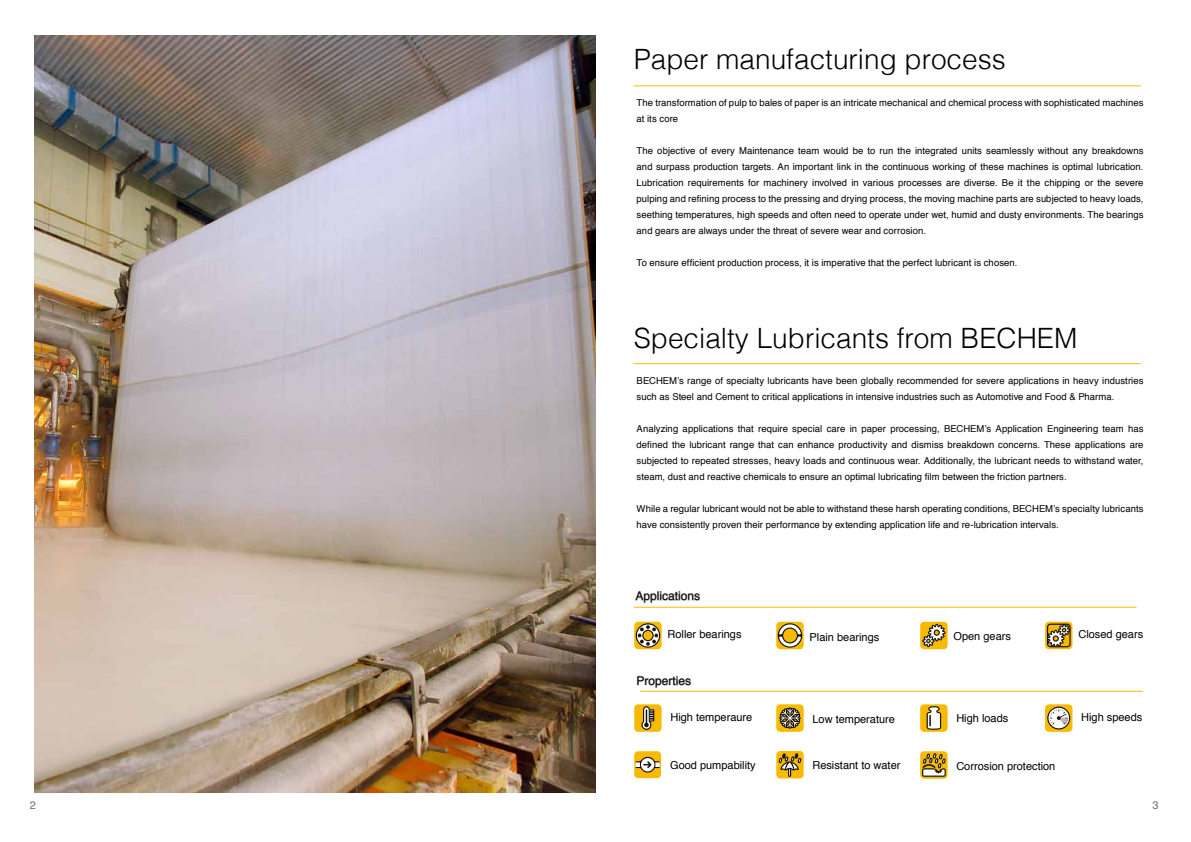
<style>
.page{position:relative;width:1191px;height:842px;background:#fff}
.page>*{position:absolute;margin:0;border:0;box-sizing:border-box;transform-origin:0 0}
.t1{font:300 28px "Helvetica";color:#000}
.t2{font:12px "Helvetica";color:#000}
.t3{font:11px "Helvetica";color:#000}
.t4{font:11px "Helvetica";color:#706f6f}
.t5{font:9.5px/16px "Helvetica";letter-spacing:.005em;color:#000}
</style>
<div class="page">
<hr style="left:634px;top:85px;width:506px;height:1px;background:#fbba00">
<hr style="left:634px;top:363px;width:506px;height:1px;background:#fbba00">
<img style="left:34px;top:36px;width:561px;height:756px">
<hr style="left:634px;top:607px;width:502px;height:1px;background:#fbba00">
<svg style="left:635px;top:591px;width:65px;height:12px"></svg>
<svg style="left:634px;top:622px;width:27px;height:27px"></svg>
<div style="left:643px;top:631px;width:9px;height:9px;background:#f8ba00;border-radius:50%"></div>
<svg style="left:776px;top:622px;width:27px;height:27px"></svg>
<svg style="left:920px;top:622px;width:27px;height:27px"></svg>
<svg style="left:1045px;top:622px;width:27px;height:27px"></svg>
<hr style="left:640px;top:691px;width:502px;height:1px;background:#fbba00">
<svg style="left:637px;top:676px;width:54px;height:12px"></svg>
<svg style="left:1045px;top:704px;width:27px;height:28px"></svg>
<svg style="left:634px;top:704px;width:27px;height:28px"></svg>
<svg style="left:776px;top:704px;width:27px;height:28px"></svg>
<svg style="left:920px;top:704px;width:27px;height:28px"></svg>
<svg style="left:634px;top:751px;width:27px;height:27px"></svg>
<svg style="left:776px;top:751px;width:27px;height:27px"></svg>
<svg style="left:920px;top:751px;width:27px;height:28px"></svg>
<h1 class="t1" style="left:634px;top:35px;width:373px">Paper manufacturing process</h1>
<p class="t5" style="left:636px;top:95px;width:508px">The transformation of pulp to bales of paper is an intricate mechanical and chemical process with sophisticated machines at its core</p>
<p class="t5" style="left:636px;top:143px;width:508px;text-align:justify">The objective of every Maintenance team would be to run the integrated units seamlessly without any breakdowns and surpass production targets. An important link in the continuous working of these machines is optimal lubrication.<br>Lubrication requirements for machinery involved in various processes are diverse. Be it the chipping or the severe pulping and refining process to the pressing and drying process, the moving machine parts are subjected to heavy loads, seething temperatures, high speeds and often need to operate under wet, humid and dusty environments. The bearings and gears are always under the threat of severe wear and corrosion.</p>
<p class="t5" style="left:636px;top:255px;width:382px">To ensure efficient production process, it is imperative that the perfect lubricant is chosen.</p>
<h1 class="t1" style="left:634px;top:314px;width:445px">Specialty Lubricants from BECHEM</h1>
<p class="t5" style="left:636px;top:373px;width:508px">BECHEM’s range of specialty lubricants have been globally recommended for severe applications in heavy industries such as Steel and Cement to critical applications in intensive industries such as Automotive and Food &amp; Pharma.</p>
<p class="t5" style="left:636px;top:421px;width:508px;text-align:justify">Analyzing applications that require special care in paper processing, BECHEM’s Application Engineering team has defined the lubricant range that can enhance productivity and dismiss breakdown concerns. These applications are subjected to repeated stresses, heavy loads and continuous wear. Additionally, the lubricant needs to withstand water, steam, dust and reactive chemicals to ensure an optimal lubricating film between the friction partners.</p>
<p class="t5" style="left:636px;top:501px;width:508px">While a regular lubricant would not be able to withstand these harsh operating conditions, BECHEM’s specialty lubricants have consistently proven their performance by extending application life and re-lubrication intervals.</p>
<p class="t2" style="left:635px;top:587px;width:66px">Applications</p>
<p class="t3" style="left:667px;top:626px;width:75px">Roller bearings</p>
<p class="t3" style="left:809px;top:628px;width:71px">Plain bearings</p>
<p class="t3" style="left:953px;top:627px;width:59px">Open gears</p>
<p class="t3" style="left:1078px;top:626px;width:66px">Closed gears</p>
<p class="t2" style="left:636px;top:671px;width:56px">Properties</p>
<p class="t3" style="left:670px;top:709px;width:83px">High temperaure</p>
<p class="t3" style="left:812px;top:711px;width:84px">Low temperature</p>
<p class="t3" style="left:956px;top:710px;width:53px">High loads</p>
<p class="t3" style="left:1081px;top:708px;width:63px">High speeds</p>
<p class="t3" style="left:670px;top:757px;width:87px">Good pumpability</p>
<p class="t3" style="left:812px;top:756px;width:90px">Resistant to water</p>
<p class="t3" style="left:956px;top:758px;width:101px">Corrosion protection</p>
<p class="t4" style="left:30px;top:797px;width:8px">2</p>
<p class="t4" style="left:1152px;top:797px;width:8px">3</p>
</div>
